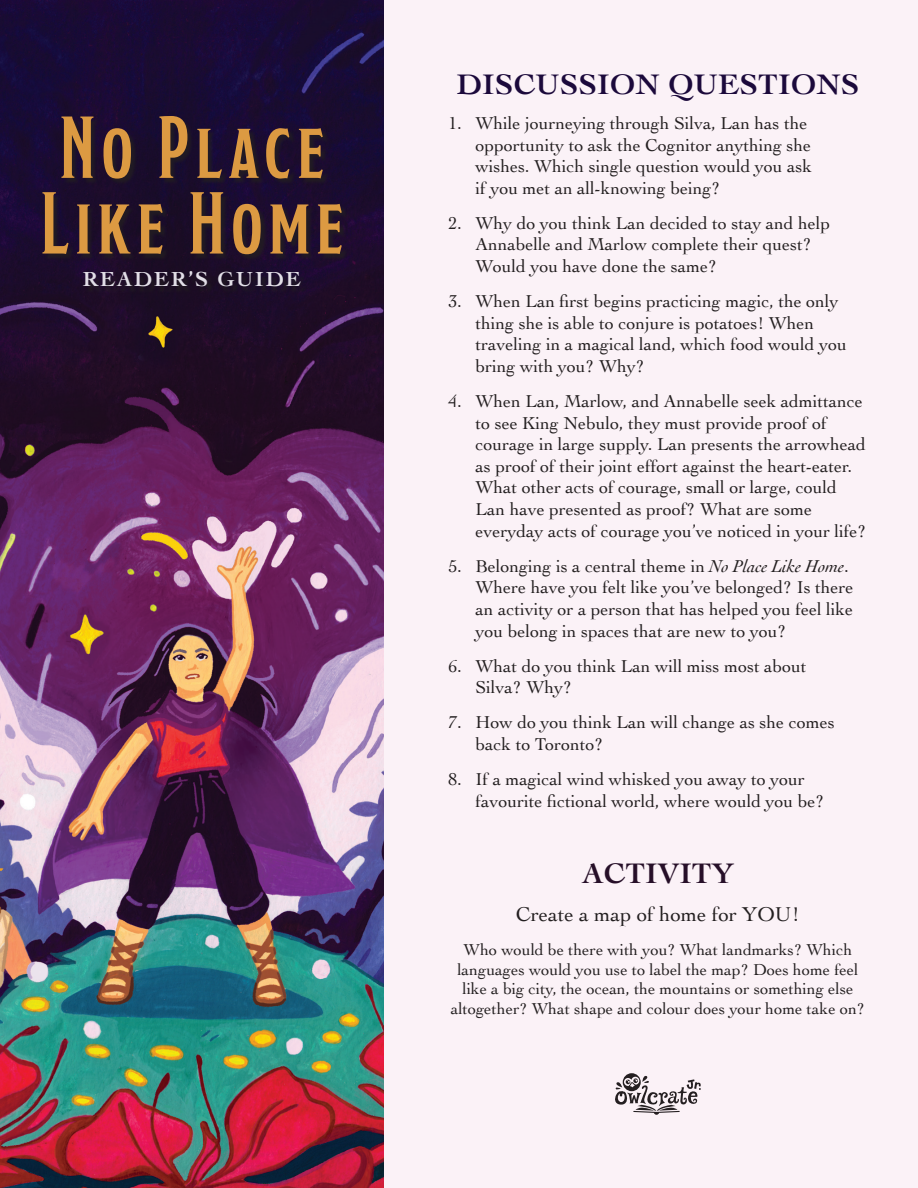
<style>
.page{position:relative;width:918px;height:1188px;background:#fff}
.page>*{position:absolute;margin:0;border:0;box-sizing:border-box;transform-origin:0 0}
.t1{font:300 87.75px/75.6px "Modesto Condensed";letter-spacing:.07em;color:#dc9a42}
.t2{font:700 29.7px "Cochin";letter-spacing:.02em;color:#1b093b}
.t3{font:700 29.7px "Cochin";letter-spacing:.02em;color:#260f28}
.t4{font:700 21.3px "Cochin";letter-spacing:.09em;color:#e2dfe7}
.t5{font:21px "Cochin";color:#231f20}
.t6{font:18px/21.6px "Cochin";color:#231f20}
.t7{font:16.5px/19.8px "Cochin";color:#231f20;text-align:center}
.s1{font-style:italic}
</style>
<div class="page">
<div style="left:338px;top:0;width:580px;height:1188px;background:#fbf2f7"></div>
<img style="left:0;top:0;width:384px;height:1188px">
<div style="left:44px;top:117px;width:304px;height:176px;background:#231f20;opacity:.75"></div>
<svg style="left:615px;top:1073px;width:86px;height:42px"></svg>
<p class="t1" style="left:41px;top:108px;width:304px">No Place<br>Like Home</p>
<p class="t4" style="left:83px;top:265px;width:220px">READER’S GUIDE</p>
<p class="t2" style="left:457px;top:64px;width:404px">DISCUSSION QUESTIONS</p>
<p class="t6" style="left:476px;top:112px;width:338px;text-indent:-27px">1. While journeying through Silva, Lan has the opportunity to ask the Cognitor anything she wishes. Which single question would you ask if you met an all-knowing being?</p>
<p class="t6" style="left:476px;top:211px;width:356px;text-indent:-27px">2. Why do you think Lan decided to stay and help<br>Annabelle and Marlow complete their quest?<br>Would you have done the same?</p>
<p class="t6" style="left:476px;top:290px;width:373px;text-indent:-27px">3. When Lan first begins practicing magic, the only thing she is able to conjure is potatoes! When traveling in a magical land, which food would you bring with you? Why?</p>
<p class="t6" style="left:476px;top:390px;width:392px;text-indent:-27px">4. When Lan, Marlow, and Annabelle seek admittance to see King Nebulo, they must provide proof of courage in large supply. Lan presents the arrowhead as proof of their joint effort against the heart-eater.<br>What other acts of courage, small or large, could Lan have presented as proof? What are some everyday acts of courage you’ve noticed in your life?</p>
<p class="t6" style="left:476px;top:554px;width:379px;text-indent:-27px">5. Belonging is a central theme in <span class="s1">No Place Like Home</span>.<br>Where have you felt like you’ve belonged? Is there an activity or a person that has helped you feel like you belong in spaces that are new to you?</p>
<p class="t6" style="left:476px;top:654px;width:333px;text-indent:-27px">6. What do you think Lan will miss most about<br>Silva? Why?</p>
<p class="t6" style="left:476px;top:711px;width:361px;text-indent:-27px">7. How do you think Lan will change as she comes back to Toronto?</p>
<p class="t6" style="left:476px;top:768px;width:350px;text-indent:-27px">8. If a magical wind whisked you away to your favourite fictional world, where would you be?</p>
<p class="t3" style="left:582px;top:853px;width:153px">ACTIVITY</p>
<p class="t5" style="left:516px;top:900px;width:285px">Create a map of home for YOU!</p>
<p class="t7" style="left:451px;top:939px;width:416px">Who would be there with you? What landmarks? Which languages would you use to label the map? Does home feel like a big city, the ocean, the mountains or something else altogether? What shape and colour does your home take on?</p>
</div>
